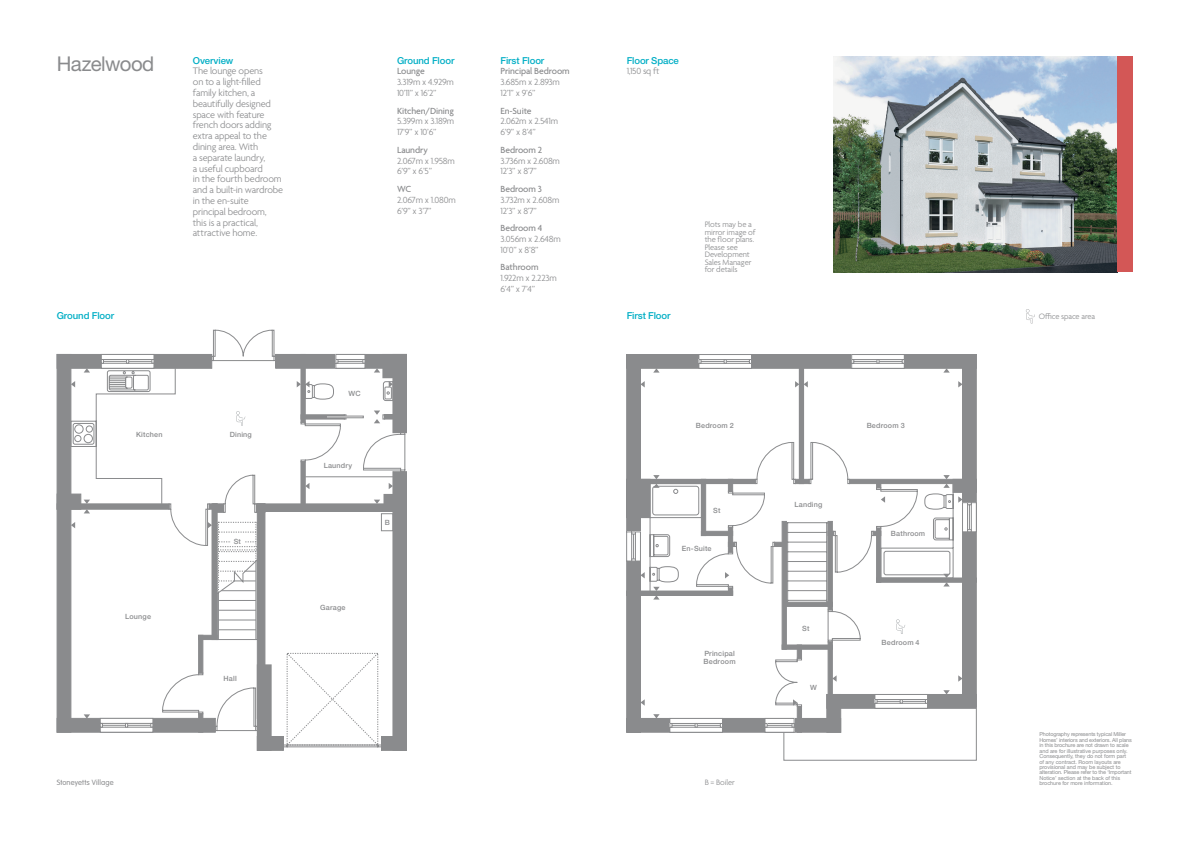
<style>
.page{position:relative;width:1191px;height:842px;background:#fff}
.page>*{position:absolute;margin:0;border:0;box-sizing:border-box;transform-origin:0 0}
.Page_Heading{font:20.4px "Helvetica Neue LT Std";letter-spacing:-.025em;color:#8a8b8d}
.Body{font:300 10.2px/10.8px "Agenda";letter-spacing:-.015em;color:#8a8b8d}
.Dim_Figures{font:300 9.6px/10.8px "Agenda";letter-spacing:-.025em;color:#8a8b8d}
.Dim_Heading{font:500 9.6px "Agenda";letter-spacing:-.01em;color:#8a8b8d}
.Sub_Heading_Level_1{font:500 9.6px "Helvetica Neue LT Std";letter-spacing:-.01em;color:#00aec5}
.t1{font:300 8.5px/7.5px "Agenda";letter-spacing:-.01em;color:#8a8b8d}
.t2{font:300 8.4px "Agenda";letter-spacing:-.01em;color:#8a8b8d}
.t3{font:300 7.5px "VAG Rounded Std";letter-spacing:.02em;color:#8a8b8d}
.t4{font:500 7.2px/7.7px "Helvetica Neue";letter-spacing:.025em;color:#8a8b8d}
.t5{font:5.4px/5.4px "Helvetica Neue LT Std";letter-spacing:-.005em;color:#8a8b8d}
</style>
<div class="page">
<svg style="left:1026px;top:309px;width:9px;height:14px"></svg>
<img style="left:833px;top:57px;width:284px;height:215px">
<div style="left:1117px;top:57px;width:15px;height:215px;background:#d35756"></div>
<div style="left:393px;top:471px;width:14px;height:279px;border:1px solid #8a8b8d"></div>
<div style="left:57px;top:354px;width:14px;height:378px;background:#8a8b8d"></div>
<div style="left:381px;top:736px;width:26px;height:14px;background:#8a8b8d"></div>
<div style="left:257px;top:736px;width:26px;height:14px;background:#8a8b8d"></div>
<div style="left:57px;top:718px;width:158px;height:14px;background:#8a8b8d"></div>
<div style="left:257px;top:665px;width:14px;height:85px;background:#8a8b8d"></div>
<svg style="left:100px;top:718px;width:53px;height:14px"></svg>
<svg style="left:126px;top:640px;width:279px;height:91px"></svg>
<svg style="left:283px;top:653px;width:99px;height:94px"></svg>
<svg style="left:71px;top:329px;width:336px;height:311px"></svg>
<hr style="left:218px;top:314px;width:39px;height:1px;background:#8a8b8d">
<svg style="left:71px;top:381px;width:4px;height:6px"></svg>
<svg style="left:84px;top:368px;width:6px;height:4px"></svg>
<svg style="left:208px;top:522px;width:50px;height:118px"></svg>
<svg style="left:71px;top:522px;width:4px;height:6px"></svg>
<svg style="left:84px;top:500px;width:6px;height:13px"></svg>
<svg style="left:84px;top:714px;width:6px;height:5px"></svg>
<svg style="left:257px;top:329px;width:150px;height:183px"></svg>
<div style="left:231px;top:537px;width:13px;height:8px;background:#fff"></div>
<svg style="left:236px;top:411px;width:9px;height:15px"></svg>
<div style="left:962px;top:354px;width:14px;height:352px;background:#8a8b8d"></div>
<div style="left:626px;top:354px;width:14px;height:178px;background:#8a8b8d"></div>
<div style="left:626px;top:354px;width:14px;height:178px;border:1px solid #8a8b8d"></div>
<div style="left:626px;top:561px;width:14px;height:171px;background:#8a8b8d"></div>
<div style="left:626px;top:561px;width:14px;height:171px;border:1px solid #8a8b8d"></div>
<div style="left:626px;top:354px;width:350px;height:14px;background:#8a8b8d"></div>
<div style="left:626px;top:718px;width:214px;height:14px;background:#8a8b8d"></div>
<div style="left:799px;top:354px;width:4px;height:130px;border:1px solid #8a8b8d"></div>
<div style="left:626px;top:479px;width:129px;height:5px;background:#8a8b8d"></div>
<div style="left:626px;top:479px;width:24px;height:39px;background:#8a8b8d"></div>
<svg style="left:626px;top:531px;width:14px;height:30px"></svg>
<svg style="left:851px;top:354px;width:53px;height:15px"></svg>
<svg style="left:698px;top:355px;width:54px;height:14px"></svg>
<svg style="left:696px;top:442px;width:278px;height:41px"></svg>
<svg style="left:640px;top:483px;width:336px;height:278px"></svg>
<hr style="left:788px;top:841px;width:37px;height:1px;background:#8a8b8d">
<div style="left:786px;top:522px;width:2px;height:80px;border:1px solid #8a8b8d"></div>
<div style="left:826px;top:522px;width:2px;height:80px;border:1px solid #8a8b8d"></div>
<hr style="left:787px;top:581px;width:39px;height:1px;background:#8a8b8d">
<hr style="left:787px;top:590px;width:39px;height:1px;background:#8a8b8d">
<hr style="left:787px;top:600px;width:39px;height:1px;background:#8a8b8d">
<hr style="left:787px;top:571px;width:39px;height:1px;background:#8a8b8d">
<hr style="left:787px;top:561px;width:39px;height:1px;background:#8a8b8d">
<hr style="left:787px;top:552px;width:40px;height:1px;background:#8a8b8d">
<hr style="left:787px;top:542px;width:40px;height:1px;background:#8a8b8d">
<hr style="left:787px;top:532px;width:40px;height:1px;background:#8a8b8d">
<hr style="left:787px;top:522px;width:39px;height:1px;background:#8a8b8d">
<svg style="left:804px;top:841px;width:21px;height:1px"></svg>
<svg style="left:958px;top:381px;width:4px;height:6px"></svg>
<svg style="left:943px;top:368px;width:6px;height:5px"></svg>
<svg style="left:795px;top:381px;width:13px;height:6px"></svg>
<svg style="left:640px;top:381px;width:4px;height:6px"></svg>
<svg style="left:653px;top:368px;width:6px;height:5px"></svg>
<svg style="left:725px;top:572px;width:4px;height:6px"></svg>
<svg style="left:640px;top:572px;width:4px;height:6px"></svg>
<svg style="left:653px;top:475px;width:6px;height:13px"></svg>
<svg style="left:793px;top:699px;width:4px;height:7px"></svg>
<svg style="left:640px;top:699px;width:4px;height:7px"></svg>
<svg style="left:653px;top:714px;width:6px;height:4px"></svg>
<svg style="left:653px;top:587px;width:6px;height:12px"></svg>
<svg style="left:881px;top:496px;width:4px;height:7px"></svg>
<svg style="left:958px;top:496px;width:18px;height:36px"></svg>
<svg style="left:943px;top:475px;width:6px;height:13px"></svg>
<svg style="left:943px;top:574px;width:6px;height:12px"></svg>
<svg style="left:826px;top:611px;width:150px;height:150px"></svg>
<p class="Page_Heading" style="left:57px;top:52px;width:99px">Hazelwood</p>
<p class="Sub_Heading_Level_1" style="left:193px;top:54px;width:42px">Overview</p>
<p class="Body" style="left:193px;top:66px;width:92px">The lounge opens<br>on to a light-filled family kitchen, a beautifully designed space with feature french doors adding extra appeal to the dining area. With<br>a separate laundry,<br>a useful cupboard<br>in the fourth bedroom and a built-in wardrobe in the en-suite principal bedroom, this is a practical, attractive home.</p>
<p class="t4" style="left:233px;top:150px;width:9px">St</p>
<p class="t4" style="left:240px;top:209px;width:8px">W</p>
<p class="Sub_Heading_Level_1" style="left:397px;top:54px;width:59px">Ground Floor</p>
<p class="Dim_Heading" style="left:397px;top:66px;width:29px">Lounge</p>
<p class="Dim_Figures" style="left:397px;top:77px;width:58px">3.319m x 4.929m<br>10’11” x 16’2”</p>
<p class="Dim_Heading" style="left:397px;top:105px;width:59px">Kitchen/Dining</p>
<p class="Dim_Figures" style="left:397px;top:116px;width:59px">5.399m x 3.189m<br>17’9” x 10’6”</p>
<p class="Dim_Heading" style="left:397px;top:145px;width:32px">Laundry</p>
<p class="Dim_Figures" style="left:397px;top:156px;width:59px">2.067m x 1.958m<br>6’9” x 6’5”</p>
<p class="Dim_Heading" style="left:397px;top:184px;width:16px">WC</p>
<p class="Dim_Figures" style="left:397px;top:195px;width:60px">2.067m x 1.080m<br>6’9” x 3’7”</p>
<p class="Sub_Heading_Level_1" style="left:500px;top:54px;width:45px">First Floor</p>
<p class="Dim_Heading" style="left:500px;top:66px;width:71px">Principal Bedroom</p>
<p class="Dim_Figures" style="left:500px;top:77px;width:61px">3.685m x 2.893m<br>12’1” x 9’6”</p>
<p class="Dim_Heading" style="left:500px;top:105px;width:33px">En-Suite</p>
<p class="Dim_Figures" style="left:500px;top:116px;width:59px">2.062m x 2.541m<br>6’9” x 8’4”</p>
<p class="Dim_Heading" style="left:500px;top:145px;width:43px">Bedroom 2</p>
<p class="Dim_Figures" style="left:500px;top:156px;width:61px">3.736m x 2.608m<br>12’3” x 8’7”</p>
<p class="Dim_Heading" style="left:500px;top:184px;width:43px">Bedroom 3</p>
<p class="Dim_Figures" style="left:500px;top:195px;width:60px">3.732m x 2.608m<br>12’3” x 8’7”</p>
<p class="Dim_Heading" style="left:500px;top:223px;width:43px">Bedroom 4</p>
<p class="Dim_Figures" style="left:500px;top:234px;width:62px">3.056m x 2.648m<br>10’0” x 8’8”</p>
<p class="Dim_Heading" style="left:500px;top:262px;width:40px">Bathroom</p>
<p class="Dim_Figures" style="left:500px;top:273px;width:58px">1.922m x 2.223m<br>6’4” x 7’4”</p>
<p class="Sub_Heading_Level_1" style="left:626px;top:54px;width:54px">Floor Space</p>
<p class="Dim_Figures" style="left:626px;top:66px;width:34px">1,150 sq ft</p>
<h3 class="Sub_Heading_Level_1" style="left:57px;top:310px;width:59px">Ground Floor</h3>
<h3 class="Sub_Heading_Level_1" style="left:626px;top:310px;width:45px">First Floor</h3>
<h3 class="t1" style="left:704px;top:221px;width:52px">Plots may be a mirror image of the floor plans.<br>Please see<br>Development<br>Sales Manager for details</h3>
<p class="t4" style="left:136px;top:430px;width:28px">Kitchen</p>
<p class="t4" style="left:230px;top:430px;width:24px">Dining</p>
<p class="t4" style="left:349px;top:389px;width:14px">WC</p>
<p class="t4" style="left:324px;top:461px;width:30px">Laundry</p>
<p class="t4" style="left:385px;top:518px;width:7px">B</p>
<p class="t4" style="left:696px;top:421px;width:40px">Bedroom 2</p>
<p class="t4" style="left:866px;top:421px;width:40px">Bedroom 3</p>
<p class="t4" style="left:713px;top:506px;width:9px">St</p>
<p class="t4" style="left:794px;top:500px;width:30px">Landing</p>
<p class="t4" style="left:891px;top:529px;width:36px">Bathroom</p>
<p class="t4" style="left:125px;top:612px;width:27px">Lounge</p>
<p class="t4" style="left:234px;top:537px;width:9px">St</p>
<p class="t4" style="left:223px;top:674px;width:15px">Hall</p>
<p class="t4" style="left:320px;top:603px;width:27px">Garage</p>
<p class="t4" style="left:682px;top:544px;width:31px">En-Suite</p>
<p class="t4" style="left:703px;top:649px;width:34px">Principal<br>Bedroom</p>
<p class="t4" style="left:802px;top:624px;width:9px">St</p>
<p class="t4" style="left:810px;top:683px;width:8px">W</p>
<p class="t4" style="left:881px;top:638px;width:40px">Bedroom 4</p>
<h3 class="t2" style="left:1038px;top:312px;width:58px">Office space area</h3>
<p class="t5" style="left:1039px;top:731px;width:94px">Photography represents typical Miller Homes’ interiors and exteriors. All plans in this brochure are not drawn to scale and are for illustrative purposes only.<br>Consequently, they do not form part of any contract. Room layouts are provisional and may be subject to alteration. Please refer to the ‘Important Notice’ section at the back of this</p>
<h3 class="t2" style="left:704px;top:777px;width:32px">B = Boiler</h3>
<h3 class="t3" style="left:57px;top:778px;width:59px">Stoneyetts Village</h3>
<p class="t5" style="left:1039px;top:781px;width:75px">brochure for more information.</p>
</div>
